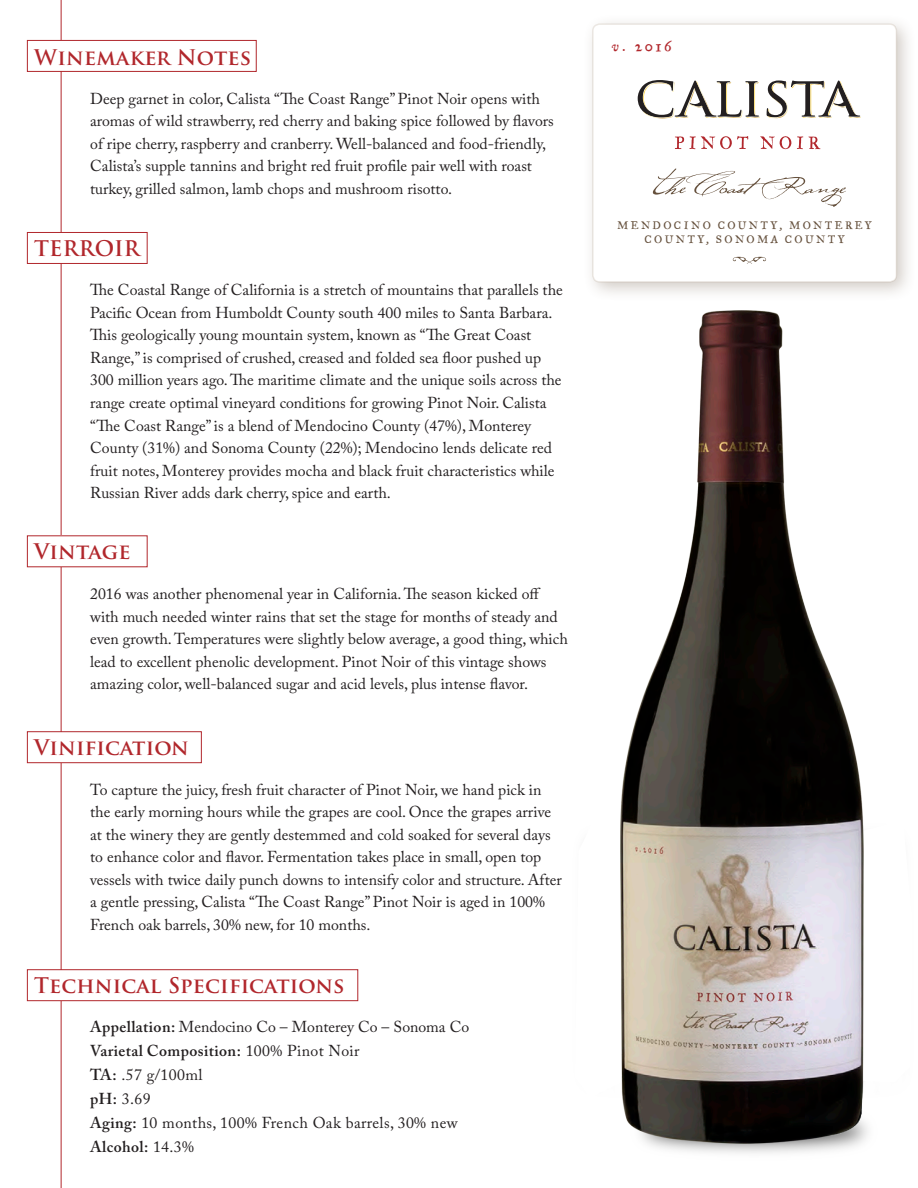
<style>
.page{position:relative;width:918px;height:1188px;background:#fff}
.page>*{position:absolute;margin:0;border:0;box-sizing:border-box;transform-origin:0 0}
.heading_2__trajan{font:700 21px "Trajan Pro";letter-spacing:.01em;color:#b1272c}
.t1{font:16.5px "Historical Fell Type Roman SC";color:#b1272c}
.BODY_TEXT{font:15.75px/22.5px "Adobe Caslon Pro";color:#231f20}
.HEADING{font:15.75px "Adobe Caslon Pro";letter-spacing:.02em;color:#231f20}
.HEADING-2{font:600 15.75px "Adobe Caslon Pro";letter-spacing:.025em;color:#231f20}
.HEADING-3{font:15.75px "Adobe Caslon Pro";color:#231f20}
.t2{font:12px/14.4px "Historical Fell Type Roman SC";letter-spacing:.2em;color:#65503c;text-align:center}
.s1{font-weight:600}
.s2{font-weight:400}
.s3{font-family:"Historical Fell Type Roman"}
</style>
<div class="page">
<div style="left:582px;top:14px;width:335px;height:288px;background:#65503c;opacity:.3"></div>
<div style="left:593px;top:24px;width:303px;height:258px;background:#fff;border-radius:7px"></div>
<div style="left:592px;top:23px;width:305px;height:260px;border:2px solid #a9947d;border-radius:7px"></div>
<hr style="left:61px;top:0;width:1px;height:1188px;background:#b1272c">
<div style="left:27px;top:535px;width:121px;height:32px;background:#fff"></div>
<div style="left:27px;top:732px;width:175px;height:31px;background:#fff"></div>
<div style="left:27px;top:731px;width:175px;height:32px;border:1px solid #b1272c"></div>
<div style="left:27px;top:970px;width:331px;height:31px;background:#fff"></div>
<div style="left:27px;top:969px;width:331px;height:32px;border:1px solid #b1272c"></div>
<div style="left:27px;top:233px;width:121px;height:30px;background:#fff"></div>
<div style="left:27px;top:232px;width:121px;height:32px;border:1px solid #b1272c"></div>
<div style="left:27px;top:40px;width:229px;height:31px;background:#fff"></div>
<div style="left:27px;top:40px;width:230px;height:32px;border:1px solid #b1272c"></div>
<svg style="left:638px;top:80px;width:122px;height:38px"></svg>
<svg style="left:767px;top:80px;width:94px;height:38px"></svg>
<svg style="left:653px;top:169px;width:193px;height:38px"></svg>
<svg style="left:675px;top:136px;width:73px;height:13px"></svg>
<svg style="left:760px;top:136px;width:31px;height:13px"></svg>
<svg style="left:797px;top:136px;width:23px;height:13px"></svg>
<svg style="left:733px;top:257px;width:33px;height:7px"></svg>
<img style="left:620px;top:808px;width:248px;height:345px">
<img style="left:621px;top:310px;width:243px;height:833px">
<p class="heading_2__trajan" style="left:34px;top:44px;width:219px">Winemaker Notes</p>
<p class="BODY_TEXT" style="left:90px;top:87px;width:465px">Deep garnet in color, Calista “The Coast Range” Pinot Noir opens with aromas of wild strawberry, red cherry and baking spice followed by flavors of ripe cherry, raspberry and cranberry. Well-balanced and food-friendly, Calista’s supple tannins and bright red fruit profile pair well with roast turkey, grilled salmon, lamb chops and mushroom risotto.</p>
<p class="heading_2__trajan" style="left:34px;top:235px;width:107px">TERROIR</p>
<p class="BODY_TEXT" style="left:90px;top:279px;width:474px">The Coastal Range of California is a stretch of mountains that parallels the Pacific Ocean from Humboldt County south 400 miles to Santa Barbara.<br>This geologically young mountain system, known as “The Great Coast Range,” is comprised of crushed, creased and folded sea floor pushed up 300 million years ago. The maritime climate and the unique soils across the range create optimal vineyard conditions for growing Pinot Noir. Calista “The Coast Range” is a blend of Mendocino County (47%), Monterey County (31%) and Sonoma County (22%); Mendocino lends delicate red fruit notes, Monterey provides mocha and black fruit characteristics while Russian River adds dark cherry, spice and earth.</p>
<p class="heading_2__trajan" style="left:34px;top:539px;width:98px">Vintage</p>
<p class="BODY_TEXT" style="left:90px;top:583px;width:479px">2016 was another phenomenal year in California. The season kicked off with much needed winter rains that set the stage for months of steady and even growth. Temperatures were slightly below average, a good thing, which lead to excellent phenolic development. Pinot Noir of this vintage shows amazing color, well-balanced sugar and acid levels, plus intense flavor.</p>
<p class="heading_2__trajan" style="left:34px;top:734px;width:156px">Vinification</p>
<p class="BODY_TEXT" style="left:90px;top:778px;width:473px">To capture the juicy, fresh fruit character of Pinot Noir, we hand pick in the early morning hours while the grapes are cool. Once the grapes arrive at the winery they are gently destemmed and cold soaked for several days to enhance color and flavor. Fermentation takes place in small, open top vessels with twice daily punch downs to intensify color and structure. After a gentle pressing, Calista “The Coast Range” Pinot Noir is aged in 100% French oak barrels, 30% new, for 10 months.</p>
<p class="heading_2__trajan" style="left:34px;top:973px;width:312px">Technical Specifications</p>
<p class="HEADING-3" style="left:90px;top:1018px;width:381px"><span class="s1">Appellation:</span> Mendocino Co – Monterey Co – Sonoma Co</p>
<p class="HEADING-2" style="left:90px;top:1042px;width:271px">Varietal Composition: <span class="s2">100% Pinot Noir</span></p>
<p class="HEADING" style="left:90px;top:1066px;width:114px"><span class="s1">TA:</span> .57 g/100ml</p>
<p class="HEADING" style="left:90px;top:1090px;width:62px"><span class="s1">pH:</span> 3.69</p>
<p class="HEADING" style="left:90px;top:1114px;width:369px"><span class="s1">Aging:</span> 10 months, 100% French Oak barrels, 30% new</p>
<p class="HEADING-2" style="left:90px;top:1138px;width:105px">Alcohol: <span class="s2">14.3%</span></p>
<p class="t1" style="left:611px;top:36px;width:62px"><span class="s3">v</span>. 2016</p>
<p class="t2" style="left:617px;top:218px;width:256px">MENDOCINO COUNTY, MONTEREY<br>COUNTY, SONOMA COUNTY</p>
</div>
